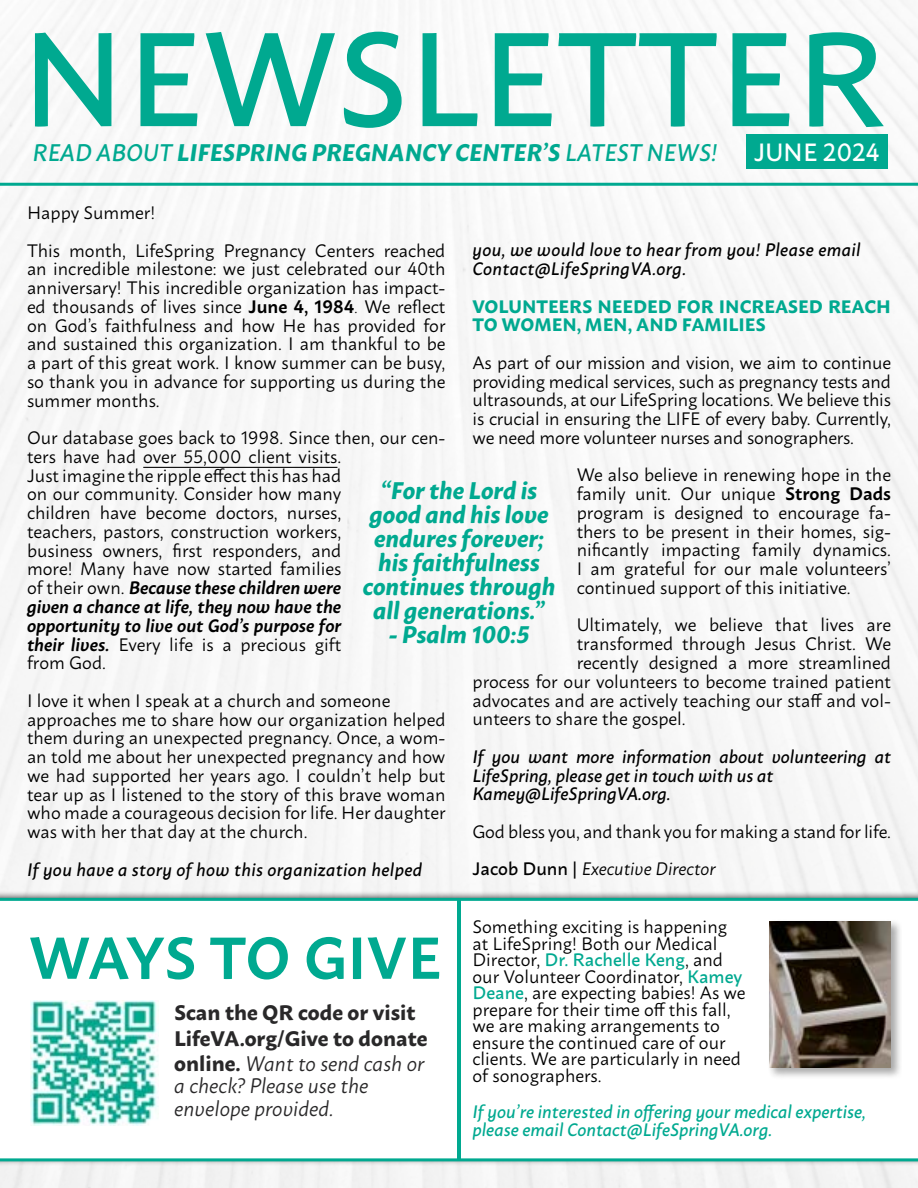
<style>
.page{position:relative;width:918px;height:1188px;background:#fff}
.page>*{position:absolute;margin:0;border:0;box-sizing:border-box;transform-origin:0 0}
.t1{font:500 132.75px "Macho";color:#00a990}
.t2{font:600 58.8px "Macho";letter-spacing:-.015em;color:#00a990}
.t3{font:500 24.9px "Macho";color:#fff}
.t4{font:italic 700 24px/24px "Macho";color:#00a990;text-align:center}
.t5{font:700 21px/25.2px "Macho";color:#292829}
.t6{font:italic 21px/22.5px "Macho";color:#292829}
.t7{font:18px/18.8px "Macho";color:#000}
.t8{font:italic 500 18px/19.5px "Macho";letter-spacing:.02em;color:#000}
.t9{font:italic 500 18px/18.8px "Macho";color:#000}
.t10{font:italic 500 18px/18px "Macho";color:#00a990}
.t11{font:700 18px/18.8px "Macho";color:#00a990}
.s1{font-weight:500}
.s2{font-weight:600}
.s3{font-weight:300}
.s4{font-weight:600;font-style:italic}
.s5{font-style:italic}
.s6{font-weight:400;font-style:italic}
.s7{font-weight:500;color:#00a990}
</style>
<div class="page">
<div style="left:0;top:891px;width:918px;height:274px;background:#000;opacity:.75"></div>
<div style="left:0;top:898px;width:918px;height:260px;background:#fff"></div>
<hr style="left:457px;top:899px;width:4px;height:261px;background:#00a990">
<div style="left:746px;top:134px;width:142px;height:35px;background:#00a990"></div>
<hr style="left:143px;top:467px;width:194px;height:1px;background:#000">
<hr style="left:0;top:183px;width:918px;height:3px;background:#00a990">
<hr style="left:0;top:898px;width:918px;height:3px;background:#00a990">
<hr style="left:0;top:1158px;width:918px;height:3px;background:#00a990">
<img style="left:31px;top:1001px;width:127px;height:125px">
<div style="left:767px;top:919px;width:135px;height:160px;background:#000;opacity:.34"></div>
<img style="left:770px;top:921px;width:121px;height:147px">
<h1 class="t1" style="left:21px;top:-38px;width:867px">NEWSLETTER</h1>
<h3 class="t4" style="left:33px;top:138px;width:686px"><span class="s1">READ ABOUT</span> LIFESPRING PREGNANCY CENTER’S <span class="s1">LATEST NEWS!</span></h3>
<h3 class="t3" style="left:754px;top:131px;width:127px">JUNE 2024</h3>
<p class="t7" style="left:27px;top:192px;width:420px;line-height:37.5px">Happy Summer!<br>This month, LifeSpring Pregnancy Centers reached</p>
<p class="t7" style="left:27px;top:258px;width:420px;text-align:justify">an incredible milestone: we just celebrated our 40th anniversary! This incredible organization has impact&shy;ed thousands of lives since <span class="s2">June 4, 1984</span><span class="s3">.</span> We reflect on God’s faithfulness and how He has provided for and sustained this organization. I am thankful to be a part of this great work. I know summer can be busy, so thank you in advance for supporting us during the summer months.</p>
<p class="t7" style="left:27px;top:427px;width:420px">Our database goes back to 1998. Since then, our cen&shy;ters have had over 55,000 client visits.<br>Just imagine the ripple effect this has had<br>on our community. Consider how many<br>children have become doctors, nurses,<br>teachers, pastors, construction workers,<br>business owners, first responders, and<br>more! Many have now started families<br>of their own. <span class="s4">Because these children were<br>given a chance at life, they now have the<br>opportunity to live out God’s purpose for<br>their lives.</span> Every life is a precious gift<br>from God.</p>
<p class="t7" style="left:27px;top:689px;width:420px">I love it when I speak at a church and someone approaches me to share how our organization helped them during an unexpected pregnancy. Once, a wom&shy;an told me about her unexpected pregnancy and how we had supported her years ago. I couldn’t help but tear up as I listened to the story of this brave woman who made a courageous decision for life. Her daughter was with her that day at the church.</p>
<p class="t8" style="left:27px;top:858px;width:397px">If you have a story of how this organization helped</p>
<p class="t8" style="left:472px;top:238px;width:390px">you, we would love to hear from you! Please email<br>Contact@LifeSpringVA.org.</p>
<p class="t11" style="left:472px;top:295px;width:420px">VOLUNTEERS NEEDED FOR INCREASED REACH<br>TO WOMEN, MEN, AND FAMILIES</p>
<p class="t7" style="left:472px;top:351px;width:420px;text-align:justify">As part of our mission and vision, we aim to continue providing medical services, such as pregnancy tests and ultrasounds, at our LifeSpring locations. We believe this is crucial in ensuring the LIFE of every baby. Currently, we need more volunteer nurses and sonographers.</p>
<p class="t7" style="left:577px;top:464px;width:316px;text-align:justify">We also believe in renewing hope in the family unit. Our unique <span class="s2">Strong Dads </span>program is designed to encourage fa&shy;thers to be present in their homes, sig&shy;nificantly impacting family dynamics.<br>I am grateful for our male volunteers’ continued support of this initiative.</p>
<p class="t7" style="left:577px;top:614px;width:316px">Ultimately, we believe that lives are</p>
<p class="t7" style="left:577px;top:633px;width:316px">transformed through Jesus Christ. We</p>
<p class="t7" style="left:577px;top:651px;width:316px">recently designed a more streamlined</p>
<p class="t7" style="left:472px;top:670px;width:420px">process for our volunteers to become trained patient</p>
<p class="t7" style="left:472px;top:689px;width:420px">advocates and are actively teaching our staff and vol-</p>
<p class="t7" style="left:472px;top:708px;width:215px">unteers to share the gospel.</p>
<p class="t9" style="left:472px;top:746px;width:420px">If you want more information about volunteering at<br>LifeSpring, please get in touch with us at<br>Kamey@LifeSpringVA.org.</p>
<p class="t7" style="left:472px;top:811px;width:420px;line-height:37.5px">God bless you, and thank you for making a stand for life.<br><span class="s1">Jacob Dunn |</span> <span class="s5">Executive Director</span></p>
<h3 class="t4" style="left:363px;top:476px;width:194px">“For the Lord is good and his love endures forever; his faithfulness continues through all generations.”</h3>
<h3 class="t4" style="left:389px;top:620px;width:142px">- Psalm 100:5</h3>
<h2 class="t2" style="left:29px;top:906px;width:414px">WAYS TO GIVE</h2>
<p class="t5" style="left:174px;top:998px;width:255px">Scan the QR code or visit<br>LifeVA.org/Give to donate online. <span class="s6">Want to send cash or</span></p>
<p class="t6" style="left:174px;top:1073px;width:196px">a check? Please use the envelope provided.</p>
<p class="t7" style="left:472px;top:917px;width:275px;line-height:16.5px">Something exciting is happening at LifeSpring! Both our Medical<br>Director, <span class="s7">Dr. Rachelle Keng</span>, and our Volunteer Coordinator, <span class="s7">Kamey<br>Deane</span>, are expecting babies! As we prepare for their time off this fall, we are making arrangements to ensure the continued care of our clients. We are particularly in need of sonographers.</p>
<p class="t10" style="left:472px;top:1101px;width:395px">If you’re interested in offering your medical expertise, please email Contact@LifeSpringVA.org.</p>
</div>
